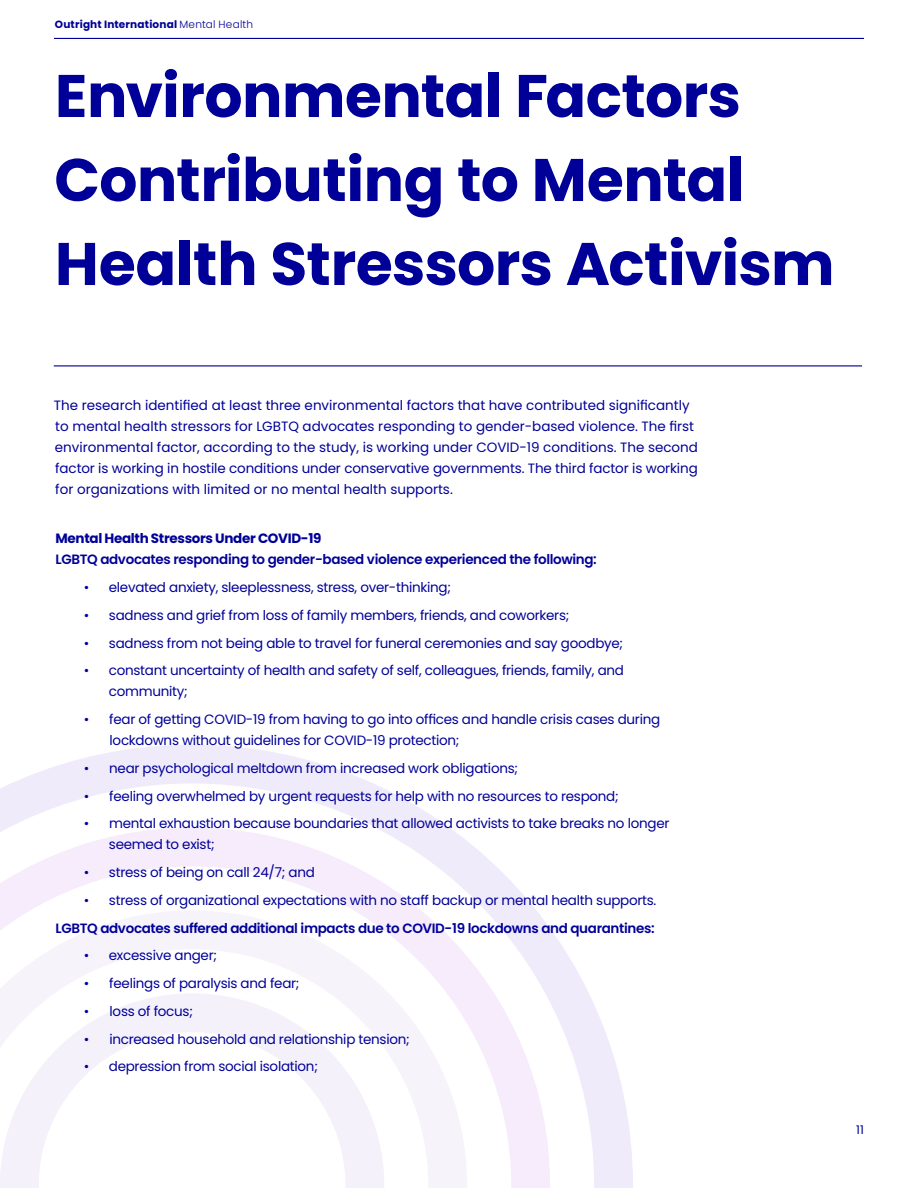
<style>
.page{position:relative;width:918px;height:1188px;background:#fff}
.page>*{position:absolute;margin:0;border:0;box-sizing:border-box;transform-origin:0 0}
.Heading_1{font:700 60px/84px "Poppins";letter-spacing:-.01em;color:#009}
.Contents{font:13.5px/21px "Poppins";letter-spacing:-.02em;color:#009}
.Contents-2{font:13.5px/21px "Poppins";color:#009}
.Contents-3{font:600 13.5px/21px "Poppins";letter-spacing:-.025em;color:#009}
.Body_text_1{font:12px "Poppins";color:#009}
.t1{font:700 10.5px "Poppins";letter-spacing:.02em;color:#009}
.s1{font-weight:300}
.s2{font-weight:700}
</style>
<div class="page">
<hr style="left:54px;top:38px;width:810px;height:1px;background:#009">
<svg style="left:0;top:745px;width:633px;height:443px"></svg>
<svg style="left:0;top:828px;width:550px;height:360px"></svg>
<svg style="left:0;top:910px;width:467px;height:278px"></svg>
<svg style="left:0;top:993px;width:384px;height:195px"></svg>
<hr style="left:54px;top:365px;width:808px;height:1px;background:#009">
<p class="t1" style="left:55px;top:19px;width:200px">Outright International <span class="s1">Mental Health</span></p>
<p class="Heading_1" style="left:54px;top:54px;width:782px">Environmental Factors<br>Contributing to Mental<br>Health Stressors Activism</p>
<p class="Contents-2" style="left:54px;top:395px;width:646px">The research identified at least three environmental factors that have contributed significantly to mental health stressors for LGBTQ advocates responding to gender-based violence. The first environmental factor, according to the study, is working under COVID-19 conditions. The second factor is working in hostile conditions under conservative governments. The third factor is working for organizations with limited or no mental health supports.</p>
<p class="Contents-3" style="left:56px;top:528px;width:543px"><span class="s2">Mental Health Stressors Under COVID-19<br></span>LGBTQ advocates responding to gender-based violence experienced the following:</p>
<p class="Contents" style="left:84px;top:577px;width:369px">• elevated anxiety, sleeplessness, stress, over-thinking;</p>
<p class="Contents" style="left:84px;top:605px;width:487px">• sadness and grief from loss of family members, friends, and coworkers;</p>
<p class="Contents" style="left:84px;top:633px;width:541px">• sadness from not being able to travel for funeral ceremonies and say goodbye;</p>
<p class="Contents" style="left:109px;top:660px;width:517px;text-indent:-25px">• constant uncertainty of health and safety of self, colleagues, friends, family, and community;</p>
<p class="Contents" style="left:110px;top:709px;width:552px;text-indent:-26px">• fear of getting COVID-19 from having to go into offices and handle crisis cases during lockdowns without guidelines for COVID-19 protection;</p>
<p class="Contents" style="left:84px;top:758px;width:436px">• near psychological meltdown from increased work obligations;</p>
<p class="Contents" style="left:84px;top:786px;width:536px">• feeling overwhelmed by urgent requests for help with no resources to respond;</p>
<p class="Contents" style="left:109px;top:813px;width:562px;text-indent:-25px">• mental exhaustion because boundaries that allowed activists to take breaks no longer seemed to exist;</p>
<p class="Contents" style="left:84px;top:862px;width:233px">• stress of being on call 24/7; and</p>
<p class="Contents" style="left:84px;top:890px;width:574px">• stress of organizational expectations with no staff backup or mental health supports.</p>
<p class="Contents-3" style="left:56px;top:918px;width:601px">LGBTQ advocates suffered additional impacts due to COVID-19 lockdowns and quarantines:</p>
<p class="Contents" style="left:84px;top:945px;width:135px">• excessive anger;</p>
<p class="Contents" style="left:84px;top:973px;width:217px">• feelings of paralysis and fear;</p>
<p class="Contents" style="left:84px;top:1001px;width:111px">• loss of focus;</p>
<p class="Contents" style="left:84px;top:1029px;width:327px">• increased household and relationship tension;</p>
<p class="Contents" style="left:84px;top:1056px;width:236px">• depression from social isolation;</p>
<p class="Body_text_1" style="left:856px;top:1123px;width:9px">11</p>
</div>
